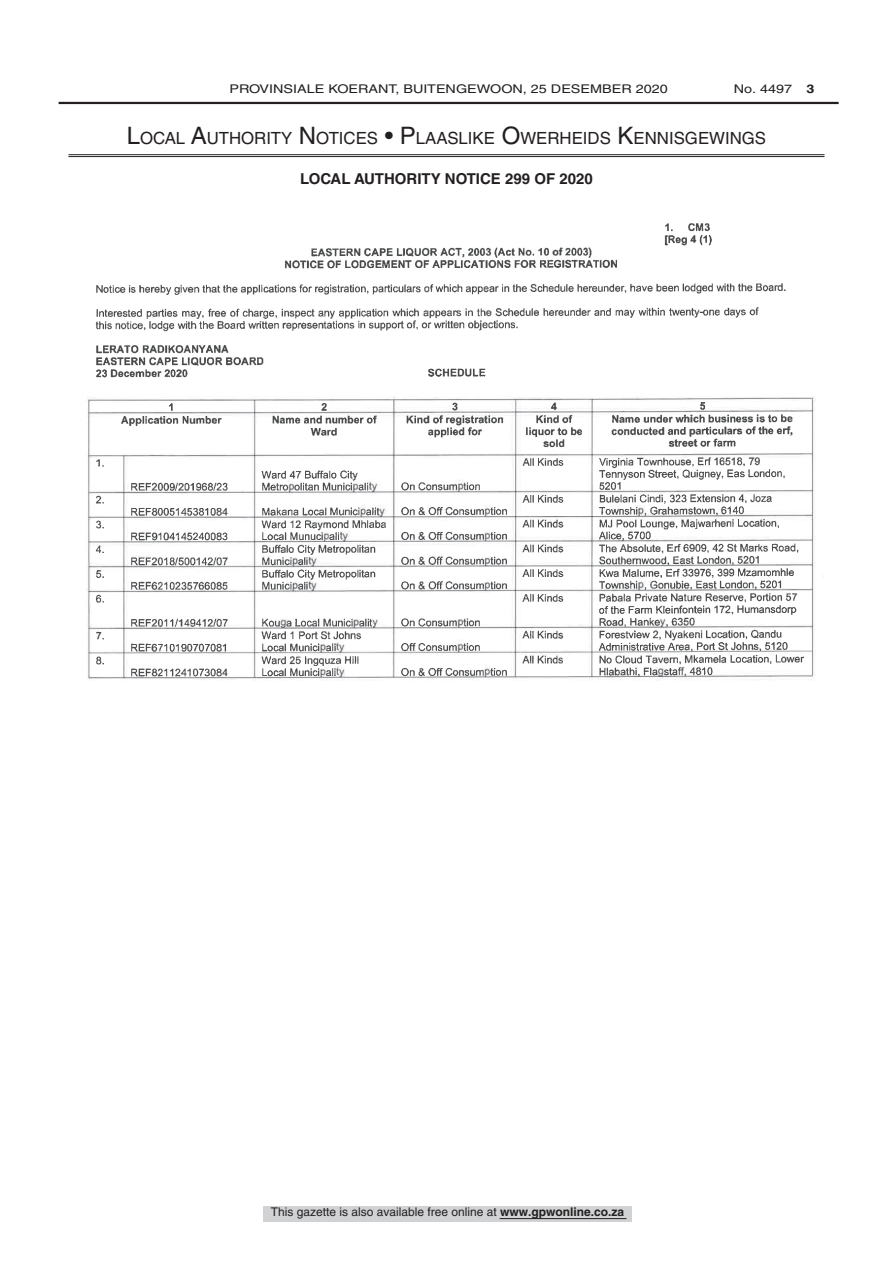
<style>
.page{position:relative;width:893px;height:1263px;background:#fff}
.page>*{position:absolute;margin:0;border:0;box-sizing:border-box;transform-origin:0 0}
.t1{font:16.8px "Helvetica LT Std";color:#231f20}
.t2{font:700 15px "Helvetica LT Std";color:#231f20}
.t3{font:12px "Helvetica LT Std";color:#231f20}
.t4{font:12px "Helvetica LT Std";color:#231f20;scale:1.2 1}
.s1{font-weight:700}
.s2{font-size:24px}
</style>
<div class="page">
<div style="left:263px;top:1206px;width:369px;height:16px;background:#d1d2d4"></div>
<hr style="left:500px;top:1218px;width:126px;height:1px;background:#231f20">
<hr style="left:59px;top:102px;width:780px;height:2px;background:#231f20">
<hr style="left:68px;top:154px;width:756px;height:1px;background:#231f20">
<hr style="left:68px;top:156px;width:756px;height:1px;background:#231f20">
<img style="left:95px;top:223px;width:710px;height:454px">
<p class="t4" style="left:229px;top:82px;width:367px">PROVINSIALE KOERANT, BUITENGEWOON, 25 DESEMBER 2020</p>
<p class="t4" style="left:734px;top:82px;width:69px">No. 4497 <span class="s1">3</span></p>
<h1 class="t1" style="left:127px;top:128px;width:641px"><span class="s2">L</span>OCAL <span class="s2">A</span>UTHORITY <span class="s2">N</span>OTICES <span class="s2">• P</span>LAASLIKE <span class="s2">O</span>WERHEIDS <span class="s2">K</span>ENN ISGEWINGS</h1>
<p class="t2" style="left:300px;top:169px;width:294px">LOCAL AUTHORITY NOTICE 299 OF 2020</p>
<p class="t3" style="left:271px;top:1204px;width:355px">This gazette is also available free online at <span class="s1">www.gpwonline.co.za</span></p>
</div>
